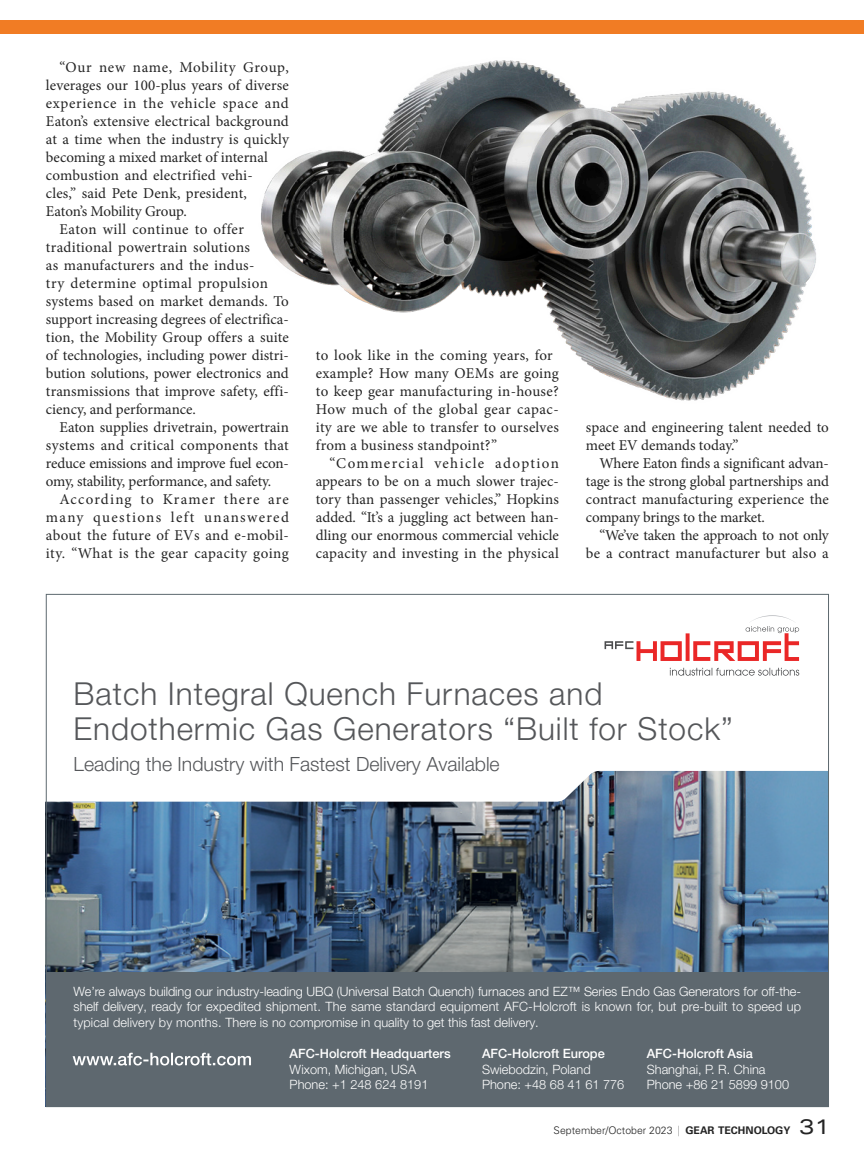
<style>
.page{position:relative;width:864px;height:1161px;background:#fff}
.page>*{position:absolute;margin:0;border:0;box-sizing:border-box;transform-origin:0 0}
.t1{font:300 31.5px/34.5px "Helvetica Neue LT Pro";letter-spacing:.03em;color:#55575a}
.t2{font:300 19.5px "Helvetica Neue LT Pro";color:#55575a}
.Body_Text{font:15px/18px "Minion Pro";letter-spacing:.01em;color:#242424}
.t3{font:300 12.75px/15.3px "Helvetica Neue LT Pro";color:#fff}
.t4{font:300 10.5px "Univers LT Pro 45";color:#242424}
.s1{font-weight:500}
.s2{font-family:"Univers LT Pro Thin Ult Cond";font-weight:400}
.s3{font-family:"Univers LT Pro 65";font-weight:700}
.s4{font-family:"Univers LT Pro";font-weight:400;font-stretch:expanded;font-size:21px}
</style>
<div class="page">
<img style="left:261px;top:60px;width:555px;height:341px">
<div style="left:0;top:20px;width:864px;height:14px;background:#f17c24"></div>
<img style="left:48px;top:802px;width:779px;height:170px">
<svg style="left:48px;top:629px;width:779px;height:173px"></svg>
<div style="left:46px;top:972px;width:783px;height:135px;background:#5e686f"></div>
<svg style="left:670px;top:668px;width:129px;height:8px"></svg>
<svg style="left:605px;top:615px;width:194px;height:46px"></svg>
<svg style="left:73px;top:1053px;width:178px;height:13px"></svg>
<p class="Body_Text" style="left:46px;top:58px;width:245px;text-indent:14px">“Our new name, Mobility Group, leverages our 100-plus years of diverse experience in the vehicle space and Eaton’s extensive electrical background at a time when the industry is quickly becoming a mixed market of internal combustion and electrified vehi-<br>cles,” said Pete Denk, president, Eaton’s Mobility Group.</p>
<p class="Body_Text" style="left:46px;top:220px;width:245px;text-indent:14px">Eaton will continue to offer traditional powertrain solutions<br>as manufacturers and the indus-<br>try determine optimal propulsion systems based on market demands. To support increasing degrees of electrifica&shy;tion, the Mobility Group offers a suite of technologies, including power distri&shy;bution solutions, power electronics and transmissions that improve safety, effi&shy;ciency, and performance.</p>
<p class="Body_Text" style="left:46px;top:418px;width:245px;text-align:justify;text-indent:14px">Eaton supplies drivetrain, powertrain systems and critical components that reduce emissions and improve fuel econ&shy;omy, stability, performance, and safety.</p>
<p class="Body_Text" style="left:46px;top:490px;width:245px;text-align:justify;text-indent:14px">According to Kramer there are many questions left unanswered about the future of EVs and e-mobil&shy;ity. “What is the gear capacity going</p>
<p class="Body_Text" style="left:316px;top:346px;width:245px">to look like in the coming years, for example? How many OEMs are going to keep gear manufacturing in-house?<br>How much of the global gear capac&shy;ity are we able to transfer to ourselves from a business standpoint?”</p>
<p class="Body_Text" style="left:316px;top:454px;width:245px;text-align:justify;text-indent:14px">“Commercial vehicle adoption appears to be on a much slower trajec&shy;tory than passenger vehicles,” Hopkins added. “It’s a juggling act between han&shy;dling our enormous commercial vehicle capacity and investing in the physical</p>
<p class="Body_Text" style="left:586px;top:418px;width:245px">space and engineering talent needed to meet EV demands today.”</p>
<p class="Body_Text" style="left:586px;top:454px;width:245px;text-align:justify;text-indent:14px">Where Eaton finds a significant advan&shy;tage is the strong global partnerships and contract manufacturing experience the company brings to the market.</p>
<p class="Body_Text" style="left:586px;top:526px;width:244px;text-align:right">“We’ve taken the approach to not only be a contract manufacturer but also a</p>
<p class="t1" style="left:74px;top:676px;width:661px">Batch Integral Quench Furnaces and<br>Endothermic Gas Generators “Built for Stock”</p>
<p class="t2" style="left:74px;top:752px;width:428px">Leading the Industry with Fastest Delivery Available</p>
<p class="t3" style="left:74px;top:984px;width:729px;text-align:justify">We’re always building our industry-leading UBQ (Universal Batch Quench) furnaces and EZ™ Series Endo Gas Generators for off-the&shy;shelf delivery, ready for expedited shipment. The same standard equipment AFC-Holcroft is known for, but pre-built to speed up typical delivery by months. There is no compromise in quality to get this fast delivery.</p>
<p class="t3" style="left:290px;top:1046px;width:163px"><span class="s1">AFC-Holcroft Headquarters<br></span>Wixom, Michigan, USA<br>Phone: +1 248 624 8191</p>
<p class="t3" style="left:482px;top:1046px;width:144px"><span class="s1">AFC-Holcroft Europe<br></span>Swiebodzin, Poland<br>Phone: +48 68 41 61 776</p>
<p class="t3" style="left:647px;top:1046px;width:144px"><span class="s1">AFC-Holcroft Asia<br></span>Shanghai, P. R. China<br>Phone +86 21 5899 9100</p>
<p class="t4" style="left:554px;top:1123px;width:278px">September/October 2023 <span class="s2">|</span> <span class="s3">GEAR TECHNOLOGY</span> <span class="s4">31</span></p>
</div>
